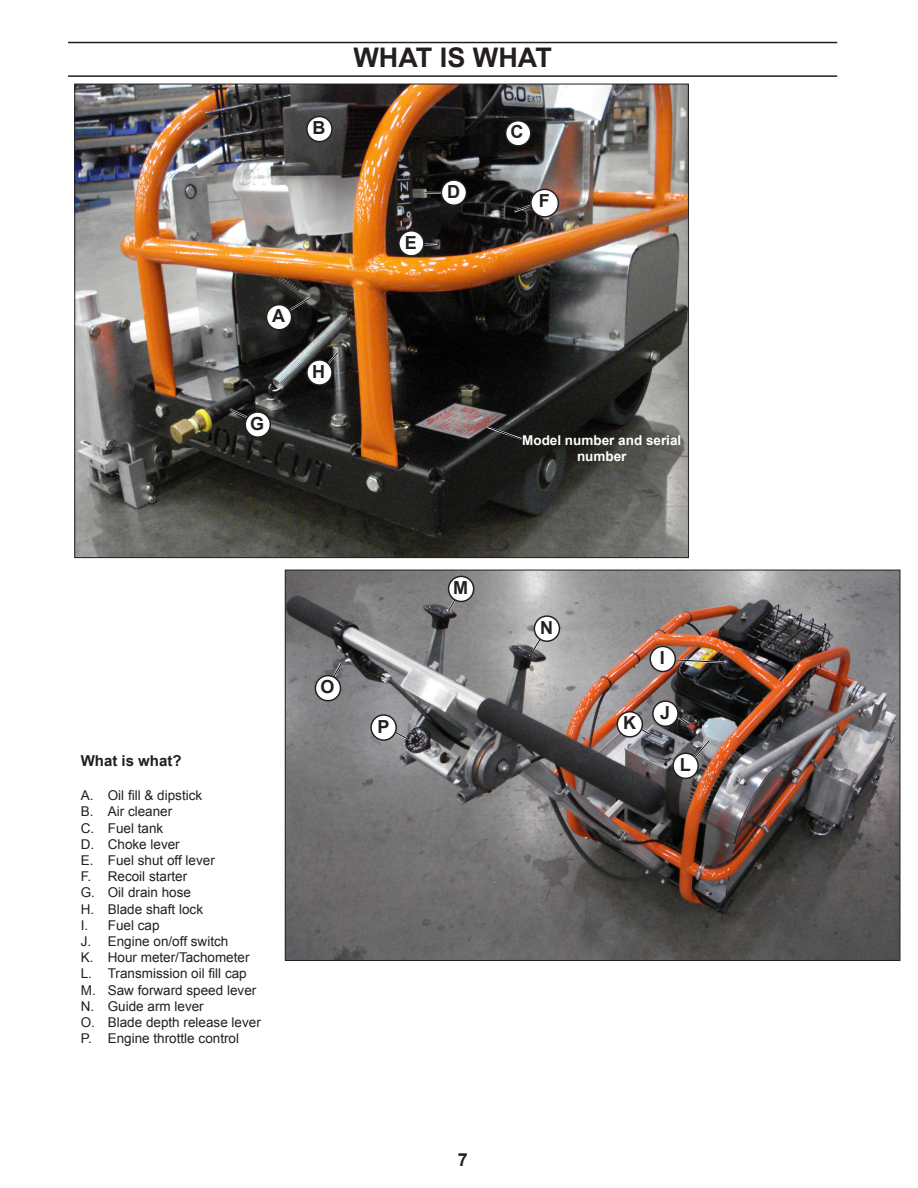
<style>
.page{position:relative;width:918px;height:1188px;background:#fff}
.page>*{position:absolute;margin:0;border:0;box-sizing:border-box;transform-origin:0 0}
.t1{font:700 27px "Arial";color:#231f20}
.t2{font:700 18px "Arial";color:#231f20}
.t3{font:700 15px "Arial";color:#231f20}
.t4{font:13.5px "Arial";color:#231f20}
.t5{font:700 13.5px/16.2px "Arial";color:#fff;text-align:center}
</style>
<div class="page">
<hr style="left:68px;top:75px;width:769px;height:2px;background:#231f20">
<hr style="left:68px;top:42px;width:769px;height:1px;background:#231f20">
<img style="left:287px;top:572px;width:611px;height:387px">
<img style="left:76px;top:86px;width:611px;height:470px">
<div style="left:307px;top:117px;width:25px;height:25px;background:#fff;border-radius:50%"></div>
<div style="left:306px;top:116px;width:27px;height:26px;border:2px solid #231f20;border-radius:50%"></div>
<svg style="left:485px;top:425px;width:39px;height:16px"></svg>
<svg style="left:425px;top:242px;width:14px;height:5px"></svg>
<svg style="left:512px;top:200px;width:24px;height:14px"></svg>
<svg style="left:283px;top:295px;width:30px;height:20px"></svg>
<svg style="left:227px;top:407px;width:25px;height:14px"></svg>
<svg style="left:674px;top:714px;width:18px;height:12px"></svg>
<svg style="left:327px;top:661px;width:17px;height:26px"></svg>
<div style="left:531px;top:189px;width:27px;height:28px;background:#fff;border-radius:50%"></div>
<div style="left:530px;top:189px;width:29px;height:29px;border:2px solid #231f20;border-radius:50%"></div>
<div style="left:653px;top:701px;width:25px;height:25px;background:#fff;border-radius:50%"></div>
<div style="left:652px;top:700px;width:27px;height:27px;border:2px solid #231f20;border-radius:50%"></div>
<div style="left:441px;top:180px;width:25px;height:25px;background:#fff;border-radius:50%"></div>
<div style="left:441px;top:179px;width:26px;height:27px;border:2px solid #231f20;border-radius:50%"></div>
<svg style="left:636px;top:721px;width:16px;height:16px"></svg>
<div style="left:245px;top:412px;width:25px;height:25px;background:#fff;border-radius:50%"></div>
<div style="left:244px;top:411px;width:27px;height:27px;border:2px solid #231f20;border-radius:50%"></div>
<svg style="left:322px;top:350px;width:18px;height:20px"></svg>
<div style="left:399px;top:231px;width:25px;height:25px;background:#fff;border-radius:50%"></div>
<div style="left:398px;top:230px;width:27px;height:27px;border:2px solid #231f20;border-radius:50%"></div>
<svg style="left:385px;top:725px;width:25px;height:17px"></svg>
<div style="left:617px;top:712px;width:25px;height:25px;background:#fff;border-radius:50%"></div>
<div style="left:617px;top:711px;width:26px;height:27px;border:2px solid #231f20;border-radius:50%"></div>
<div style="left:673px;top:753px;width:25px;height:25px;background:#fff;border-radius:50%"></div>
<div style="left:672px;top:753px;width:27px;height:26px;border:2px solid #231f20;border-radius:50%"></div>
<div style="left:371px;top:715px;width:25px;height:25px;background:#fff;border-radius:50%"></div>
<div style="left:370px;top:714px;width:27px;height:27px;border:2px solid #231f20;border-radius:50%"></div>
<svg style="left:675px;top:658px;width:50px;height:6px"></svg>
<svg style="left:531px;top:631px;width:16px;height:22px"></svg>
<svg style="left:692px;top:739px;width:19px;height:21px"></svg>
<svg style="left:446px;top:594px;width:13px;height:19px"></svg>
<div style="left:506px;top:121px;width:25px;height:25px;background:#fff;border-radius:50%"></div>
<div style="left:505px;top:120px;width:26px;height:27px;border:2px solid #231f20;border-radius:50%"></div>
<div style="left:266px;top:305px;width:26px;height:25px;background:#fff;border-radius:50%"></div>
<div style="left:266px;top:304px;width:26px;height:27px;border:2px solid #231f20;border-radius:50%"></div>
<svg style="left:425px;top:192px;width:17px;height:2px"></svg>
<div style="left:307px;top:360px;width:25px;height:25px;background:#fff;border-radius:50%"></div>
<div style="left:306px;top:359px;width:27px;height:27px;border:2px solid #231f20;border-radius:50%"></div>
<div style="left:650px;top:646px;width:25px;height:26px;background:#fff;border-radius:50%"></div>
<div style="left:649px;top:646px;width:27px;height:26px;border:2px solid #231f20;border-radius:50%"></div>
<div style="left:449px;top:576px;width:25px;height:25px;background:#fff;border-radius:50%"></div>
<div style="left:448px;top:576px;width:26px;height:26px;border:2px solid #231f20;border-radius:50%"></div>
<div style="left:534px;top:616px;width:25px;height:25px;background:#fff;border-radius:50%"></div>
<div style="left:534px;top:615px;width:26px;height:27px;border:2px solid #231f20;border-radius:50%"></div>
<div style="left:315px;top:676px;width:25px;height:25px;background:#fff;border-radius:50%"></div>
<div style="left:315px;top:675px;width:26px;height:26px;border:2px solid #231f20;border-radius:50%"></div>
<p class="t2" style="left:313px;top:116px;width:14px">B</p>
<p class="t2" style="left:272px;top:304px;width:14px">A</p>
<p class="t2" style="left:250px;top:412px;width:16px">G</p>
<p class="t2" style="left:312px;top:360px;width:14px">H</p>
<p class="t1" style="left:353px;top:40px;width:200px">WHAT IS WHAT</p>
<p class="t2" style="left:405px;top:231px;width:14px">E</p>
<p class="t2" style="left:447px;top:180px;width:14px">D</p>
<p class="t2" style="left:510px;top:120px;width:14px">C</p>
<p class="t2" style="left:539px;top:189px;width:12px">F</p>
<p class="t5" style="left:522px;top:433px;width:161px">Model number and serial number</p>
<p class="t3" style="left:81px;top:751px;width:102px">What is what?</p>
<p class="t4" style="left:81px;top:787px;width:123px">A. Oil fill &amp; dipstick</p>
<p class="t4" style="left:81px;top:803px;width:93px">B. Air cleaner</p>
<p class="t4" style="left:81px;top:819px;width:84px">C. Fuel tank</p>
<p class="t4" style="left:81px;top:835px;width:101px">D. Choke lever</p>
<p class="t4" style="left:81px;top:851px;width:136px">E. Fuel shut off lever</p>
<p class="t4" style="left:81px;top:868px;width:108px">F. Recoil starter</p>
<p class="t4" style="left:81px;top:884px;width:112px">G. Oil drain hose</p>
<p class="t4" style="left:81px;top:900px;width:124px">H. Blade shaft lock</p>
<p class="t4" style="left:81px;top:916px;width:80px">I. Fuel cap</p>
<p class="t4" style="left:81px;top:932px;width:149px">J. Engine on/off switch</p>
<p class="t4" style="left:81px;top:949px;width:170px">K. Hour meter/Tachometer</p>
<p class="t4" style="left:81px;top:965px;width:168px">L. Transmission oil fill cap</p>
<p class="t4" style="left:81px;top:981px;width:177px">M. Saw forward speed lever</p>
<p class="t4" style="left:81px;top:997px;width:125px">N. Guide arm lever</p>
<p class="t4" style="left:81px;top:1013px;width:182px">O. Blade depth release lever</p>
<p class="t4" style="left:81px;top:1030px;width:160px">P. Engine throttle control</p>
<p class="t2" style="left:321px;top:675px;width:16px">O</p>
<p class="t2" style="left:377px;top:714px;width:14px">P</p>
<p class="t2" style="left:453px;top:576px;width:16px">M</p>
<p class="t2" style="left:458px;top:1148px;width:12px">7</p>
<p class="t2" style="left:540px;top:616px;width:14px">N</p>
<p class="t2" style="left:623px;top:711px;width:14px">K</p>
<p class="t2" style="left:660px;top:646px;width:7px">I</p>
<p class="t2" style="left:660px;top:701px;width:12px">J</p>
<p class="t2" style="left:680px;top:753px;width:12px">L</p>
</div>
